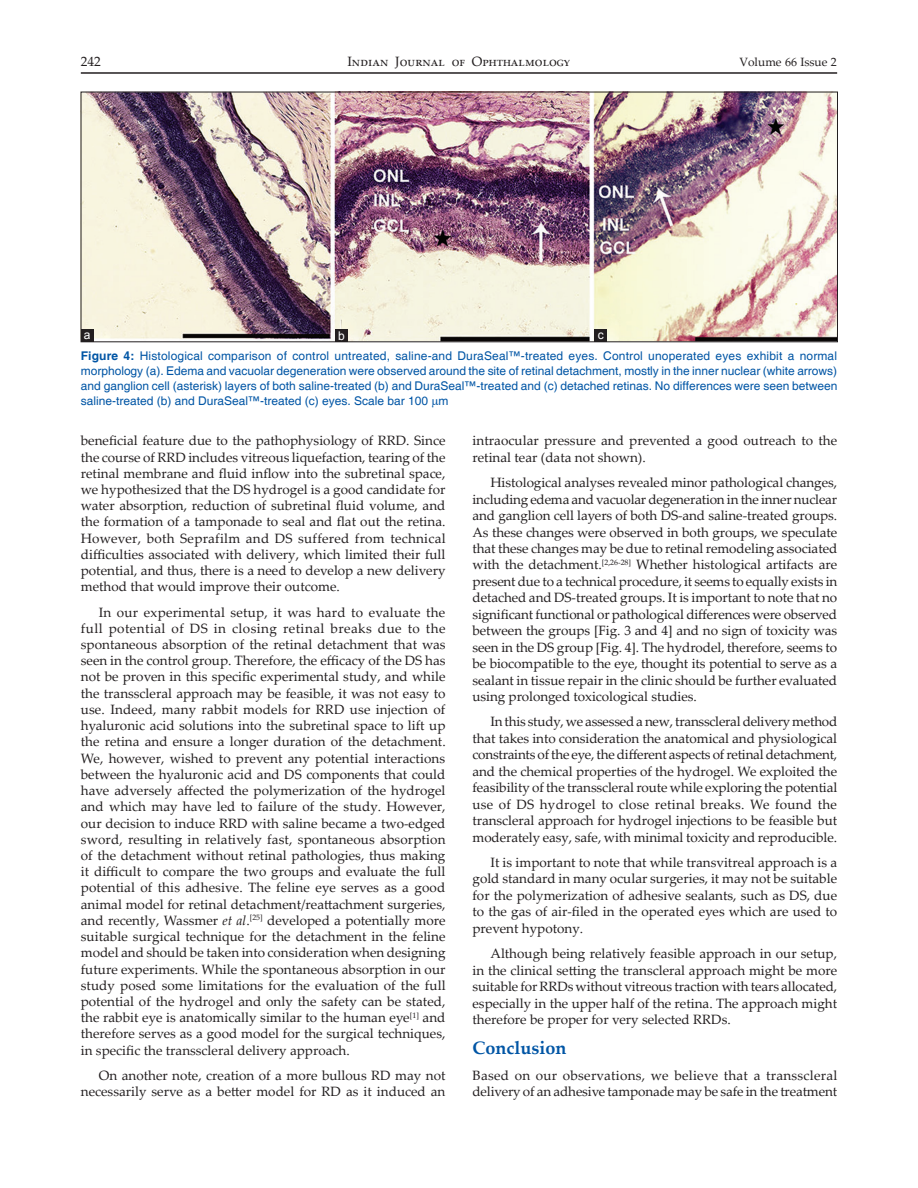
<style>
.page{position:relative;width:918px;height:1188px;background:#fff}
.page>*{position:absolute;margin:0;border:0;box-sizing:border-box;transform-origin:0 0}
.t1{font:700 18px "Palatino Linotype";color:#0155a5}
.t2{font:13.5px/16.2px "Palatino Linotype";color:#231f20;text-align:justify}
.t3{font:12px/15px "Helvetica";color:#0155a5;text-align:justify}
.t4{font:12px "Palatino Linotype";color:#231f20}
.t5{font:12px "Arial";color:#fff}
.s1{font-weight:700}
.s2{font-style:italic}
</style>
<div class="page">
<hr style="left:81px;top:72px;width:756px;height:2px;background:#231f20">
<img style="left:83px;top:94px;width:753px;height:246px">
<div style="left:81px;top:92px;width:757px;height:250px;border:1px solid #231f20"></div>
<div style="left:594px;top:329px;width:13px;height:13px;background:#231f20"></div>
<div style="left:335px;top:329px;width:13px;height:13px;background:#231f20"></div>
<div style="left:81px;top:329px;width:13px;height:13px;background:#231f20"></div>
<p class="t2" style="left:81px;top:53px;width:22px">242</p>
<p class="t2" style="left:347px;top:53px;width:225px">Indian Journal of Ophthalmology</p>
<p class="t4" style="left:739px;top:54px;width:99px">Volume 66 Issue 2</p>
<p class="t5" style="left:84px;top:327px;width:8px">a</p>
<p class="t5" style="left:338px;top:328px;width:8px">b</p>
<p class="t5" style="left:598px;top:327px;width:7px">c</p>
<p class="t3" style="left:81px;top:348px;width:758px"><span class="s1">Figure 4:</span> Histological comparison of control untreated, saline‑and DuraSeal™‑treated eyes. Control unoperated eyes exhibit a normal morphology (a). Edema and vacuolar degeneration were observed around the site of retinal detachment, mostly in the inner nuclear (white arrows) and ganglion cell (asterisk) layers of both saline‑treated (b) and DuraSeal™‑treated and (c) detached retinas. No differences were seen between saline‑treated (b) and DuraSeal™‑treated (c) eyes. Scale bar 100 m</p>
<p class="t2" style="left:81px;top:432px;width:366px">beneficial feature due to the pathophysiology of RRD. Since the course of RRD includes vitreous liquefaction, tearing of the retinal membrane and fluid inflow into the subretinal space, we hypothesized that the DS hydrogel is a good candidate for water absorption, reduction of subretinal fluid volume, and the formation of a tamponade to seal and flat out the retina.<br>However, both Seprafilm and DS suffered from technical difficulties associated with delivery, which limited their full potential, and thus, there is a need to develop a new delivery method that would improve their outcome.</p>
<p class="t2" style="left:81px;top:603px;width:366px;text-indent:18px">In our experimental setup, it was hard to evaluate the full potential of DS in closing retinal breaks due to the spontaneous absorption of the retinal detachment that was seen in the control group. Therefore, the efficacy of the DS has not be proven in this specific experimental study, and while the transscleral approach may be feasible, it was not easy to use. Indeed, many rabbit models for RRD use injection of hyaluronic acid solutions into the subretinal space to lift up the retina and ensure a longer duration of the detachment.<br>We, however, wished to prevent any potential interactions between the hyaluronic acid and DS components that could have adversely affected the polymerization of the hydrogel and which may have led to failure of the study. However, our decision to induce RRD with saline became a two‑edged sword, resulting in relatively fast, spontaneous absorption of the detachment without retinal pathologies, thus making it difficult to compare the two groups and evaluate the full potential of this adhesive. The feline eye serves as a good animal model for retinal detachment/reattachment surgeries, and recently, Wassmer <span class="s2">et al</span>.<sup>[25]</sup> developed a potentially more suitable surgical technique for the detachment in the feline model and should be taken into consideration when designing future experiments. While the spontaneous absorption in our study posed some limitations for the evaluation of the full potential of the hydrogel and only the safety can be stated, the rabbit eye is anatomically similar to the human eye<sup>[1]</sup> and therefore serves as a good model for the surgical techniques, in specific the transscleral delivery approach.</p>
<p class="t2" style="left:81px;top:1067px;width:366px;text-align:right">On another note, creation of a more bullous RD may not necessarily serve as a better model for RD as it induced an</p>
<p class="t2" style="left:472px;top:432px;width:366px">intraocular pressure and prevented a good outreach to the retinal tear (data not shown).</p>
<p class="t2" style="left:472px;top:474px;width:366px;text-indent:18px">Histological analyses revealed minor pathological changes, including edema and vacuolar degeneration in the inner nuclear and ganglion cell layers of both DS‑and saline‑treated groups.<br>As these changes were observed in both groups, we speculate that these changes may be due to retinal remodeling associated with the detachment.<sup>[2,26‑28]</sup> Whether histological artifacts are present due to a technical procedure, it seems to equally exists in detached and DS‑treated groups. It is important to note that no significant functional or pathological differences were observed between the groups [Fig. 3 and 4] and no sign of toxicity was seen in the DS group [Fig. 4]. The hydrodel, therefore, seems to be biocompatible to the eye, thought its potential to serve as a sealant in tissue repair in the clinic should be further evaluated using prolonged toxicological studies.</p>
<p class="t2" style="left:472px;top:713px;width:366px;text-indent:18px">In this study, we assessed a new, transscleral delivery method that takes into consideration the anatomical and physiological constraints of the eye, the different aspects of retinal detachment, and the chemical properties of the hydrogel. We exploited the feasibility of the transscleral route while exploring the potential use of DS hydrogel to close retinal breaks. We found the transcleral approach for hydrogel injections to be feasible but moderately easy, safe, with minimal toxicity and reproducible.</p>
<p class="t2" style="left:472px;top:854px;width:366px;text-indent:18px">It is important to note that while transvitreal approach is a gold standard in many ocular surgeries, it may not be suitable for the polymerization of adhesive sealants, such as DS, due to the gas of air‑filed in the operated eyes which are used to prevent hypotony.</p>
<p class="t2" style="left:472px;top:945px;width:366px;text-indent:18px">Although being relatively feasible approach in our setup, in the clinical setting the transcleral approach might be more suitable for RRDs without vitreous traction with tears allocated, especially in the upper half of the retina. The approach might therefore be proper for very selected RRDs.</p>
<h1 class="t1" style="left:472px;top:1035px;width:95px">Conclusion</h1>
<p class="t2" style="left:472px;top:1066px;width:366px">Based on our observations, we believe that a transscleral delivery of an adhesive tamponade may be safe in the treatment</p>
</div>
